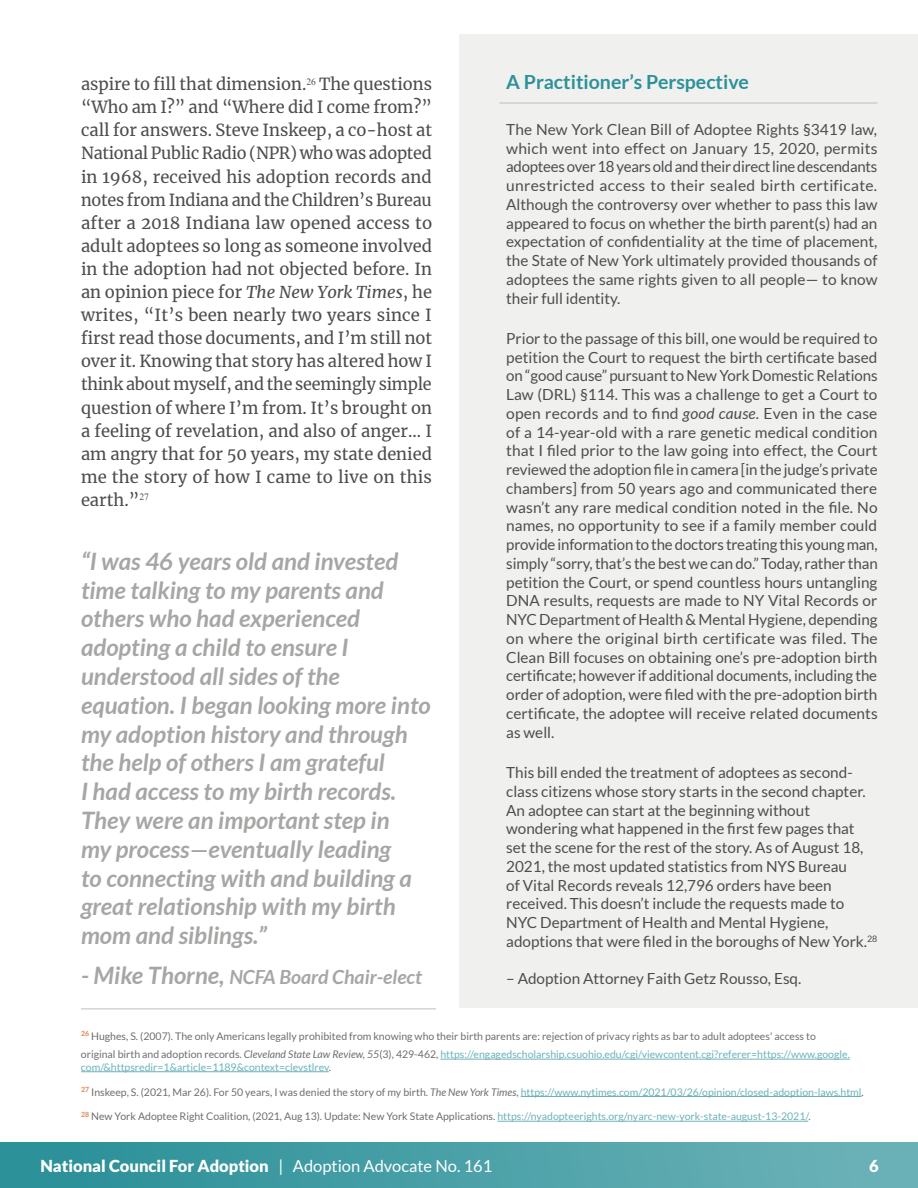
<style>
.page{position:relative;width:918px;height:1188px;background:#fff}
.page>*{position:absolute;margin:0;border:0;box-sizing:border-box;transform-origin:0 0}
.t1{font:italic 700 24px/28.8px "Lato";color:#a6a6a5}
.t2{font:italic 700 19.5px "Lato";color:#a6a6a5}
.t3{font:700 19.5px "Lato";color:#2c9199}
.t4{font:16.5px/23.1px "Merriweather";letter-spacing:.005em;color:#4d4d4f;text-align:justify}
.t5{font:900 16.5px "Lato";color:#fff}
.t6{font:15.3px/18.8px "Lato";color:#4d4d4f;text-align:justify}
.t7{font:10.5px/18px "Lato";color:#6d6e71}
.t8{font:10.5px "Lato";color:#6bb2b8}
.s1{font-style:italic}
.s2{font-size:24px}
.s3{color:#6bb2b8}
.s4{color:#6d6e71}
.s5{font-style:italic;color:#6d6e71}
.s6{font-weight:400}
</style>
<div class="page">
<div style="left:0;top:1142px;width:918px;height:46px;background:linear-gradient(to right,#288f97,#6eb3b9)"></div>
<div style="left:460px;top:34px;width:458px;height:978px;background:#f0f0ef"></div>
<hr style="left:81px;top:1009px;width:756px;height:1px;background:#bcbec0">
<hr style="left:440px;top:1059px;width:410px;height:1px;background:#6bb2b8">
<hr style="left:81px;top:1071px;width:248px;height:1px;background:#6bb2b8">
<hr style="left:521px;top:1096px;width:341px;height:1px;background:#6bb2b8">
<hr style="left:497px;top:1121px;width:311px;height:1px;background:#6bb2b8">
<hr style="left:500px;top:103px;width:378px;height:1px;background:#bcbec0">
<div style="left:436px;top:1008px;width:482px;height:11px;background:#fff"></div>
<p class="t4" style="left:81px;top:72px;width:353px">aspire to fill that dimension.<sup>26</sup> The questions “Who am I?” and “Where did I come from?” call for answers. Steve Inskeep, a co-host at National Public Radio (NPR) who was adopted in 1968, received his adoption records and notes from Indiana and the Children’s Bureau after a 2018 Indiana law opened access to adult adoptees so long as someone involved in the adoption had not objected before. In an opinion piece for <span class="s1">The New York Times</span>, he writes, “It’s been nearly two years since I first read those documents, and I’m still not over it. Knowing that story has altered how I think about myself, and the seemingly simple question of where I’m from. It’s brought on a feeling of revelation, and also of anger... I am angry that for 50 years, my state denied me the story of how I came to live on this earth.”<sup>27</sup></p>
<p class="t1" style="left:81px;top:547px;width:351px">“I was 46 years old and invested time talking to my parents and others who had experienced adopting a child to ensure I understood all sides of the equation. I began looking more into my adoption history and through the help of others I am grateful<br>I had access to my birth records.<br>They were an important step in<br>my process—eventually leading<br>to connecting with and building a great relationship with my birth mom and siblings.”</p>
<p class="t2" style="left:81px;top:966px;width:342px"><span class="s2">- Mike Thorne,</span> NCFA Board Chair-elect</p>
<p class="t3" style="left:506px;top:71px;width:244px">A Practitioner’s Perspective</p>
<p class="t6" style="left:506px;top:120px;width:373px">The New York Clean Bill of Adoptee Rights §3419 law, which went into effect on January 15, 2020, permits adoptees over 18 years old and their direct line descendants unrestricted access to their sealed birth certificate.<br>Although the controversy over whether to pass this law appeared to focus on whether the birth parent(s) had an expectation of confidentiality at the time of placement, the State of New York ultimately provided thousands of adoptees the same rights given to all people— to know their full identity.</p>
<p class="t6" style="left:506px;top:329px;width:373px">Prior to the passage of this bill, one would be required to petition the Court to request the birth certificate based on “good cause” pursuant to New York Domestic Relations Law (DRL) §114. This was a challenge to get a Court to open records and to find <span class="s1">good cause</span>. Even in the case of a 14-year-old with a rare genetic medical condition that I filed prior to the law going into effect, the Court reviewed the adoption file in camera [in the judge’s private chambers] from 50 years ago and communicated there wasn’t any rare medical condition noted in the file. No names, no opportunity to see if a family member could provide information to the doctors treating this young man, simply “sorry, that’s the best we can do.” Today, rather than petition the Court, or spend countless hours untangling DNA results, requests are made to NY Vital Records or NYC Department of Health &amp; Mental Hygiene, depending on where the original birth certificate was filed. The Clean Bill focuses on obtaining one’s pre-adoption birth certificate; however if additional documents, including the order of adoption, were filed with the pre-adoption birth certificate, the adoptee will receive related documents as well.</p>
<p class="t6" style="left:506px;top:763px;width:373px;text-align:left">This bill ended the treatment of adoptees as second&shy;class citizens whose story starts in the second chapter.<br>An adoptee can start at the beginning without wondering what happened in the first few pages that set the scene for the rest of the story. As of August 18, 2021, the most updated statistics from NYS Bureau<br>of Vital Records reveals 12,796 orders have been received. This doesn’t include the requests made to NYC Department of Health and Mental Hygiene, adoptions that were filed in the boroughs of New York.<sup>28</sup></p>
<p class="t6" style="left:506px;top:969px;width:297px">– Adoption Attorney Faith Getz Rousso, Esq.</p>
<p class="t7" style="left:81px;top:1028px;width:770px"><sup>26</sup> Hughes, S. (2007). The only Americans legally prohibited from knowing who their birth parents are: rejection of privacy rights as bar to adult adoptees' access to original birth and adoption records. <span class="s1">Cleveland State Law Review, 55</span>(3), 429-462, <span class="s3">https://engagedscholarship.csuohio.edu/cgi/viewcontent.cgi?referer=https://www.google.</span></p>
<p class="t8" style="left:81px;top:1061px;width:252px">com/&amp;httpsredir=1&amp;article=1189&amp;context=clevstlrev<span class="s4">.</span></p>
<p class="t8" style="left:81px;top:1086px;width:784px"><sup>27</sup> <span class="s4">Inskeep, S. (2021, Mar 26). For 50 years, I was denied the story of my birth.</span> <span class="s5">The New York Times</span><span class="s4">,</span> https://www.nytimes.com/2021/03/26/opinion/closed-adoption-laws.html<span class="s4">.</span></p>
<p class="t7" style="left:81px;top:1108px;width:731px"><sup>28</sup> New York Adoptee Right Coalition, (2021, Aug 13). Update: New York State Applications. <span class="s3">https://nyadopteerights.org/nyarc-new-york-state-august-13-2021/</span>.</p>
<p class="t5" style="left:40px;top:1156px;width:453px">National Council For Adoption <span class="s6">| Adoption Advocate No. 161</span></p>
<p class="t5" style="left:869px;top:1156px;width:11px">6</p>
</div>
